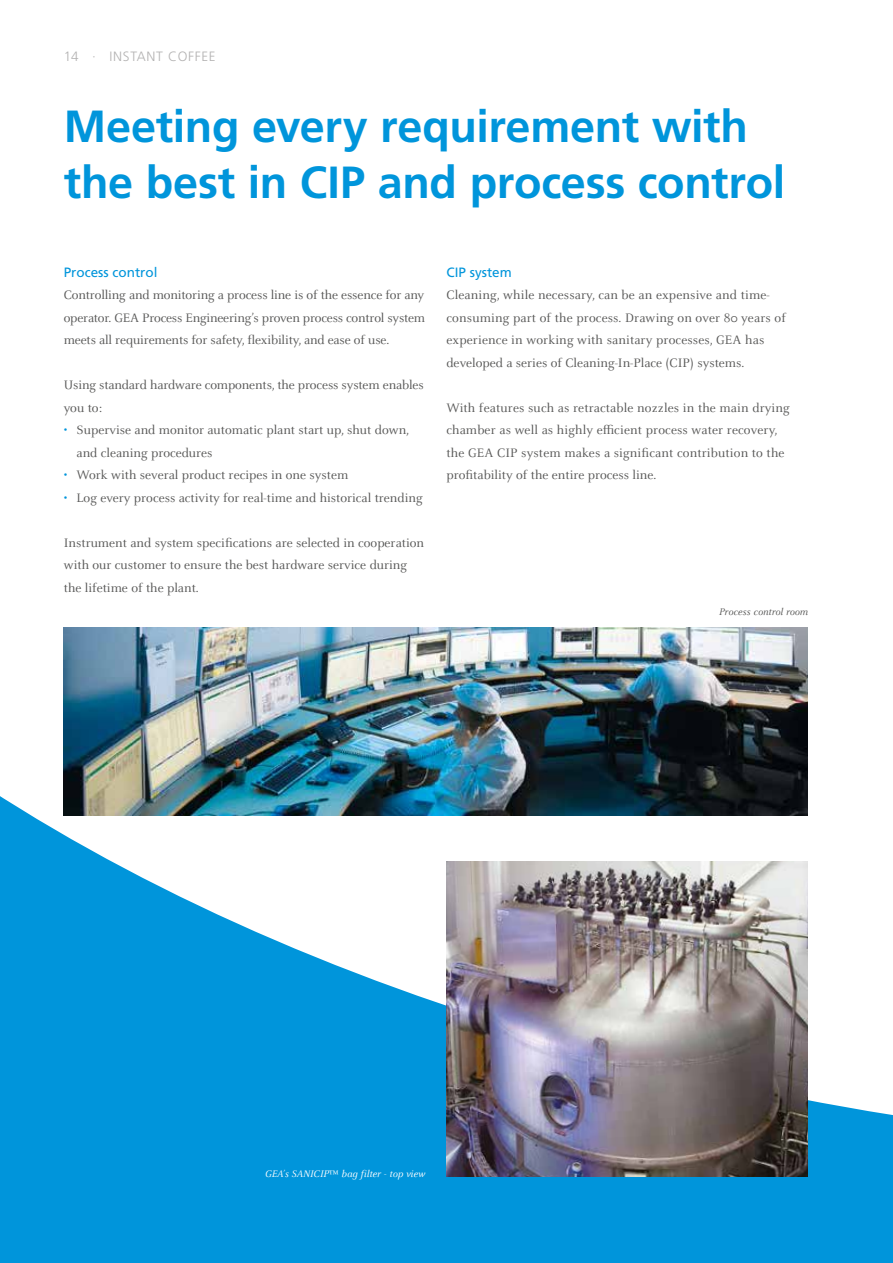
<style>
.page{position:relative;width:893px;height:1263px;background:#fff}
.page>*{position:absolute;margin:0;border:0;box-sizing:border-box;transform-origin:0 0}
.t1{font:700 45px/56.2px "Frutiger LT Pro";letter-spacing:-.005em;color:#0095db}
.t2{font:13.5px/22.5px "Celeste OT";color:#575756}
.t3{font:13.5px "Frutiger LT Pro";color:#0095db}
.t4{font:300 13.5px "Frutiger LT Pro";letter-spacing:.05em;color:#b3b2b2}
.t5{font:italic 10.5px "Celeste OT";color:#fff}
.t6{font:italic 10.5px "Celeste OT";color:#575756}
.s1{color:#0095db}
</style>
<div class="page">
<svg style="left:0;top:788px;width:893px;height:475px;fill:#0095db"></svg>
<img style="left:446px;top:862px;width:362px;height:315px">
<img style="left:64px;top:628px;width:744px;height:187px">
<p class="t4" style="left:64px;top:49px;width:153px">14 · INSTANT COFFEE</p>
<h1 class="t1" style="left:64px;top:98px;width:723px">Meeting every requirement with the best in CIP and process control</h1>
<p class="t3" style="left:64px;top:264px;width:95px">Process control</p>
<p class="t2" style="left:64px;top:284px;width:363px;text-align:justify">Controlling and monitoring a process line is of the essence for any operator. GEA Process Engineering’s proven process control system meets all requirements for safety, flexibility, and ease of use.</p>
<p class="t2" style="left:64px;top:374px;width:362px">Using standard hardware components, the process system enables you to:</p>
<p class="t2" style="left:77px;top:419px;width:334px;text-indent:-13px"><span class="s1">•</span> Supervise and monitor automatic plant start up, shut down, and cleaning procedures</p>
<p class="t2" style="left:64px;top:464px;width:286px"><span class="s1">•</span> Work with several product recipes in one system</p>
<p class="t2" style="left:64px;top:486px;width:360px"><span class="s1">•</span> Log every process activity for real-time and historical trending</p>
<p class="t2" style="left:64px;top:531px;width:362px">Instrument and system specifications are selected in cooperation with our customer to ensure the best hardware service during the lifetime of the plant.</p>
<p class="t3" style="left:446px;top:264px;width:67px">CIP system</p>
<p class="t2" style="left:446px;top:284px;width:341px">Cleaning, while necessary, can be an expensive and time&shy;consuming part of the process. Drawing on over 80 years of experience in working with sanitary processes, GEA has developed a series of Cleaning-In-Place (CIP) systems.</p>
<p class="t2" style="left:446px;top:396px;width:345px">With features such as retractable nozzles in the main drying chamber as well as highly efficient process water recovery, the GEA CIP system makes a significant contribution to the profitability of the entire process line.</p>
<p class="t6" style="left:719px;top:606px;width:90px">Process control room</p>
<p class="t5" style="left:265px;top:1168px;width:162px">GEA’s SANICIP™ bag filter - top view</p>
</div>
